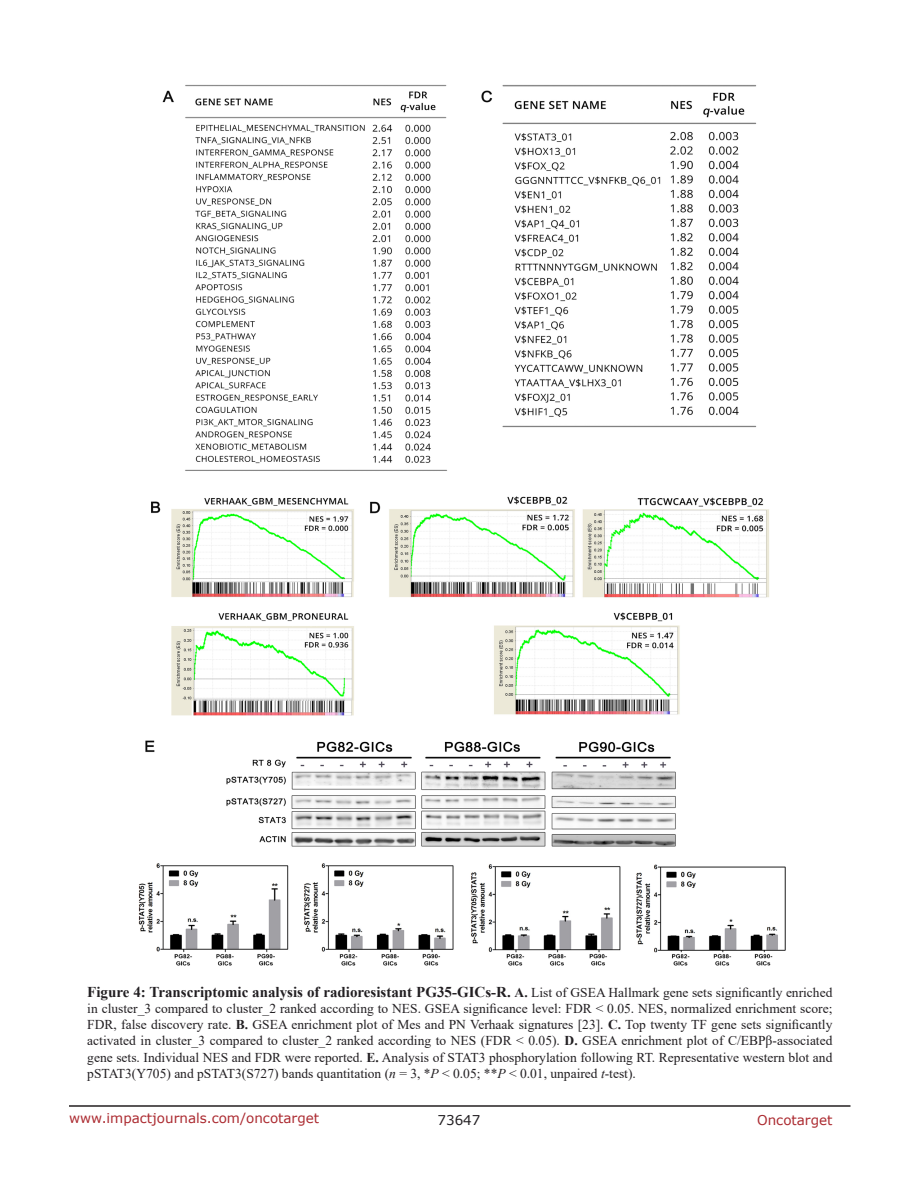
<style>
.page{position:relative;width:918px;height:1188px;background:#fff}
.page>*{position:absolute;margin:0;border:0;box-sizing:border-box;transform-origin:0 0}
.FigureText{font:700 15px "Times New Roman";color:#221f22}
.FigureText-2{font:13.5px/16.2px "Times New Roman";color:#221f22;text-align:justify}
.t1{font:13.5px "Verdana";color:#ac2b31}
.t2{font:13.5px "Verdana";color:#221f22}
.s1{font-size:13.5px}
.s2{font-weight:400;font-size:13.5px}
.s3{font-weight:700}
.s4{font-style:italic}
</style>
<div class="page">
<hr style="left:69px;top:1105px;width:781px;height:2px;background:#231f20">
<img style="left:138px;top:84px;width:648px;height:882px">
<p class="FigureText" style="left:87px;top:981px;width:747px">Figure 4: Transcriptomic analysis of radioresistant PG35-GICs-R. <span class="s1">A.</span> <span class="s2">List of GSEA Hallmark gene sets significantly enriched</span></p>
<p class="FigureText-2" style="left:87px;top:1000px;width:747px">in cluster_3 compared to cluster_2 ranked according to NES. GSEA significance level: FDR &lt; 0.05. NES, normalized enrichment score; FDR, false discovery rate. <span class="s3">B.</span> GSEA enrichment plot of Mes and PN Verhaak signatures [23]. <span class="s3">C.</span> Top twenty TF gene sets significantly activated in cluster_3 compared to cluster_2 ranked according to NES (FDR &lt; 0.05). <span class="s3">D.</span> GSEA enrichment plot of C/EBPβ-associated gene sets. Individual NES and FDR were reported. <span class="s3">E.</span> Analysis of STAT3 phosphorylation following RT. Representative western blot and pSTAT3(Y705) and pSTAT3(S727) bands quantitation (<span class="s4">n</span> = 3, *<span class="s4">P</span> &lt; 0.05; **<span class="s4">P</span> &lt; 0.01, unpaired <span class="s4">t</span>-test).</p>
<p class="t1" style="left:69px;top:1109px;width:252px">www.impactjournals.com/oncotarget</p>
<p class="t2" style="left:438px;top:1111px;width:44px">73647</p>
<p class="t1" style="left:757px;top:1111px;width:77px">Oncotarget</p>
</div>
